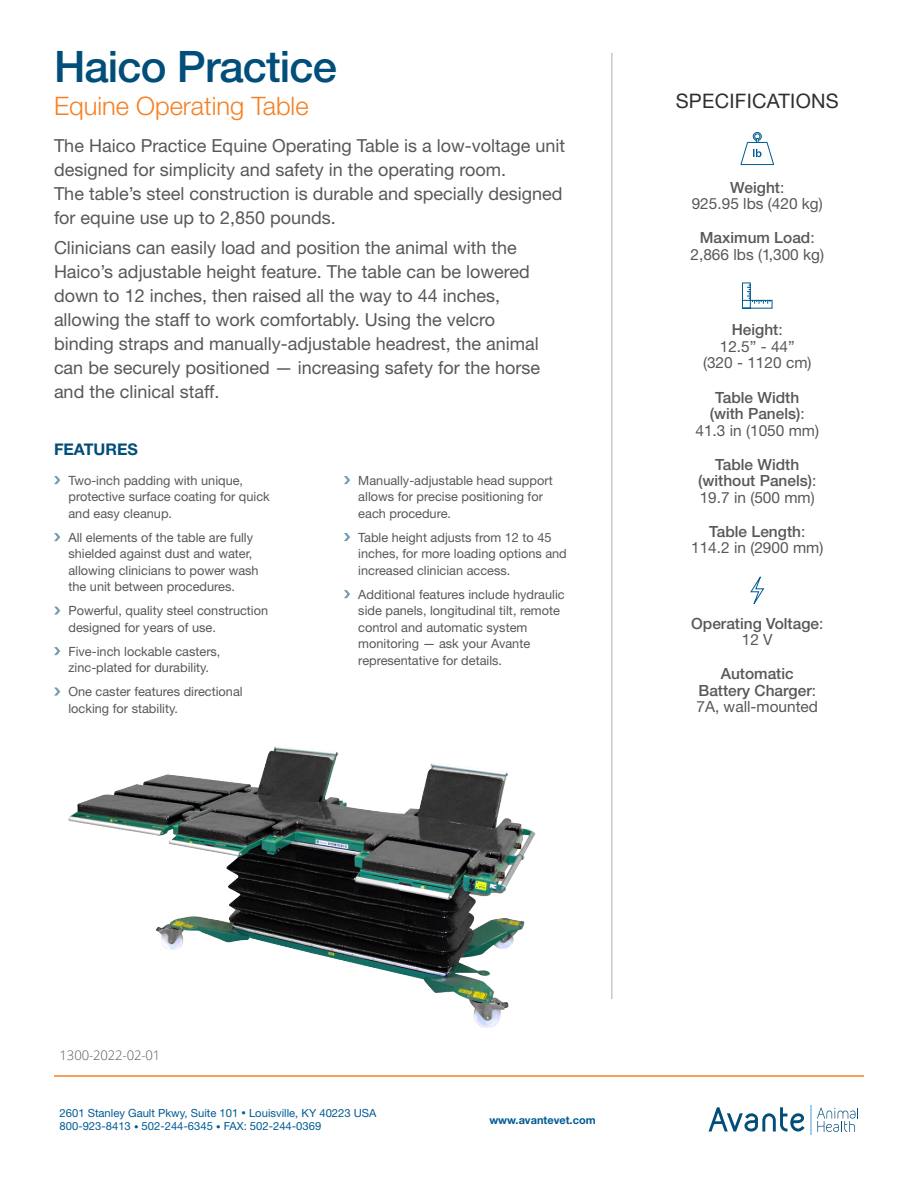
<style>
.page{position:relative;width:918px;height:1188px;background:#fff}
.page>*{position:absolute;margin:0;border:0;box-sizing:border-box;transform-origin:0 0}
.t1{font:500 43.5px "Helvetica Neue LT Std";letter-spacing:-.02em;color:#004e79}
.t2{font:300 25.5px "Helvetica Neue LT Std";color:#f58023}
.t3{font:19.95px "Helvetica Neue LT Std";letter-spacing:.015em;color:#2f2f2e}
.t4{font:18px/24px "Helvetica Neue LT Std";color:#58585a}
.t5{font:700 16.05px "Helvetica Neue LT Std";color:#004e79}
.t6{font:500 15.45px/16.5px "Helvetica Neue LT Std";color:#58585a;text-align:center}
.t7{font:15.45px/16.5px "Helvetica Neue LT Std";color:#58585a;text-align:center}
.t8{font:300 13.2px "Open Sans";letter-spacing:-.01em;color:#58585a}
.t9{font:12.75px/16.5px "Helvetica Neue LT Std";color:#58585a}
.t10{font:11.25px/13.5px "Helvetica Neue LT Std";color:#005b94}
.t11{font:700 10.95px "Helvetica Neue LT Std";color:#005b94}
.s1{font-weight:500}
.s2{font-weight:400}
.s3{font-size:9px}
</style>
<div class="page">
<svg style="left:344px;top:476px;width:6px;height:8px"></svg>
<svg style="left:54px;top:533px;width:6px;height:8px"></svg>
<svg style="left:54px;top:607px;width:6px;height:8px"></svg>
<svg style="left:344px;top:533px;width:6px;height:8px"></svg>
<svg style="left:344px;top:590px;width:6px;height:8px"></svg>
<svg style="left:54px;top:647px;width:6px;height:8px"></svg>
<svg style="left:54px;top:688px;width:6px;height:8px"></svg>
<svg style="left:54px;top:476px;width:6px;height:8px"></svg>
<svg style="left:740px;top:132px;width:34px;height:33px"></svg>
<svg style="left:742px;top:282px;width:31px;height:27px"></svg>
<hr style="left:612px;top:53px;width:1px;height:946px;background:#58585a">
<hr style="left:54px;top:1075px;width:810px;height:2px;background:#f58023">
<svg style="left:709px;top:1107px;width:96px;height:25px"></svg>
<svg style="left:817px;top:1108px;width:41px;height:24px"></svg>
<hr style="left:810px;top:1105px;width:2px;height:29px;background:#98c7e9">
<svg style="left:750px;top:576px;width:15px;height:28px"></svg>
<img style="left:68px;top:746px;width:468px;height:282px">
<h1 class="t1" style="left:54px;top:41px;width:284px">Haico Practice</h1>
<h2 class="t2" style="left:54px;top:90px;width:256px">Equine Operating Table</h2>
<h3 class="t4" style="left:54px;top:133px;width:513px">The Haico Practice Equine Operating Table is a low-voltage unit designed for simplicity and safety in the operating room.<br>The table’s steel construction is durable and specially designed for equine use up to 2,850 pounds.</h3>
<p class="t4" style="left:54px;top:235px;width:488px">Clinicians can easily load and position the animal with the Haico’s adjustable height feature. The table can be lowered down to 12 inches, then raised all the way to 44 inches, allowing the staff to work comfortably. Using the velcro binding straps and manually-adjustable headrest, the animal can be securely positioned — increasing safety for the horse and the clinical staff.</p>
<p class="t5" style="left:54px;top:439px;width:85px">FEATURES</p>
<p class="t9" style="left:68px;top:472px;width:203px">Two-inch padding with unique, protective surface coating for quick and easy cleanup.</p>
<p class="t9" style="left:68px;top:529px;width:192px">All elements of the table are fully shielded against dust and water, allowing clinicians to power wash the unit between procedures.</p>
<p class="t9" style="left:68px;top:602px;width:201px">Powerful, quality steel construction designed for years of use.</p>
<p class="t9" style="left:68px;top:643px;width:154px">Five-inch lockable casters, zinc-plated for durability.</p>
<p class="t9" style="left:68px;top:683px;width:176px">One caster features directional locking for stability.</p>
<p class="t9" style="left:358px;top:472px;width:196px">Manually-adjustable head support allows for precise positioning for each procedure.</p>
<p class="t9" style="left:358px;top:529px;width:210px">Table height adjusts from 12 to 45 inches, for more loading options and increased clinician access.</p>
<p class="t9" style="left:358px;top:586px;width:208px">Additional features include hydraulic side panels, longitudinal tilt, remote control and automatic system monitoring — ask your Avante representative for details.</p>
<h3 class="t3" style="left:676px;top:89px;width:165px">SPECIFICATIONS</h3>
<p class="t7" style="left:692px;top:179px;width:133px"><span class="s1">Weight</span>:<br>925.95 lbs (420 kg)</p>
<p class="t7" style="left:691px;top:230px;width:135px"><span class="s1">Maximum Load</span>:<br>2,866 lbs (1,300 kg)</p>
<p class="t7" style="left:703px;top:321px;width:110px"><span class="s1">Height</span>:<br>12.5” - 44” (320 - 1120 cm)</p>
<p class="t6" style="left:695px;top:389px;width:125px">Table Width<br>(with Panels)<span class="s2">:<br>41.3 in (1050 mm)</span></p>
<p class="t6" style="left:698px;top:456px;width:120px">Table Width (without Panels)<span class="s2">:<br>19.7 in (500 mm)</span></p>
<p class="t7" style="left:691px;top:523px;width:134px"><span class="s1">Table Length</span>:<br>114.2 in (2900 mm)</p>
<p class="t6" style="left:691px;top:615px;width:134px">Operating Voltage<span class="s2">:<br>12 V</span></p>
<p class="t6" style="left:696px;top:666px;width:123px">Automatic<br>Battery Charger<span class="s2">:<br>7A, wall-mounted</span></p>
<p class="t8" style="left:60px;top:1046px;width:102px">1300-2022-02-01</p>
<p class="t10" style="left:60px;top:1106px;width:318px">2601 Stanley Gault Pkwy, Suite 101 <span class="s3">•</span> Louisville, KY 40223 USA<br>800-923-8413 <span class="s3">•</span> 502-244-6345 <span class="s3">•</span> FAX: 502-244-0369</p>
<p class="t11" style="left:489px;top:1113px;width:108px">www.avantevet.com</p>
</div>
